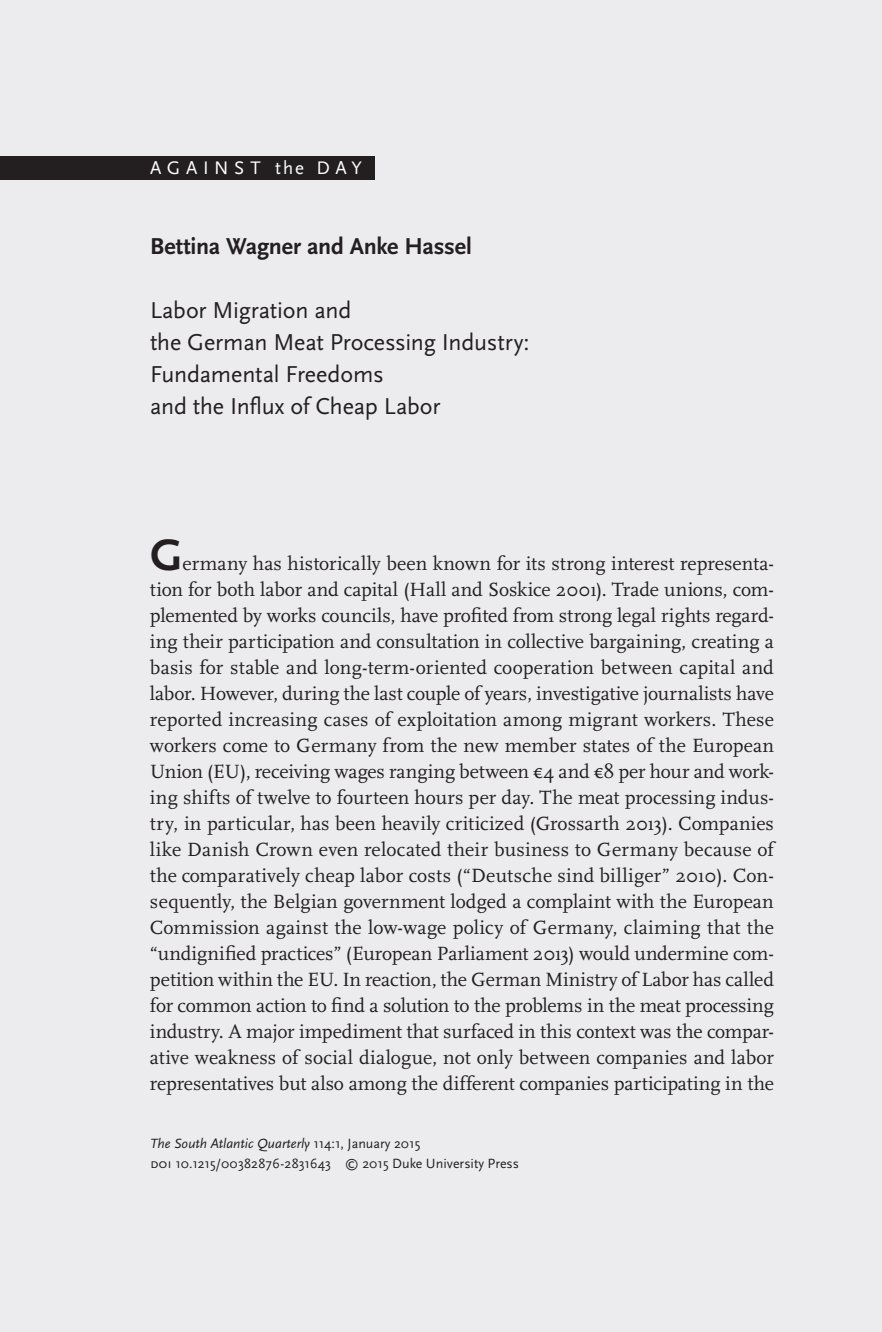
<style>
.page{position:relative;width:882px;height:1332px;background:#ececee}
.page>*{position:absolute;margin:0;border:0;box-sizing:border-box;transform-origin:0 0}
.t1{font:700 46px "Scala Sans OT";color:#231f20}
.t2{font:24px/32px "Scala Sans OT";letter-spacing:-.01em;color:#231f20}
.t3{font:700 24px "Scala Sans OT";letter-spacing:-.01em;color:#231f20}
.t4{font:20px/26px "Scala";letter-spacing:-.005em;color:#231f20;text-align:justify}
.t5{font:19px "Scala Sans OT";letter-spacing:.29em;color:#fff}
.t6{font:14px/20px "Scala Sans OT";color:#231f20}
.s1{font-style:italic}
</style>
<div class="page">
<div style="left:0;top:156px;width:375px;height:24px;background:#231f20"></div>
<p class="t5" style="left:150px;top:158px;width:214px">AGAINST the DAY</p>
<p class="t3" style="left:150px;top:233px;width:323px">Bettina Wagner and Anke Hassel</p>
<p class="t2" style="left:150px;top:295px;width:381px">Labor Migration and<br>the German Meat Processing Industry:<br>Fundamental Freedoms<br>and the Influx of Cheap Labor</p>
<h1 class="t1" style="left:150px;top:529px;width:34px">G</h1>
<p class="t4" style="left:150px;top:550px;width:626px;text-indent:32px">ermany has historically been known for its strong interest representa&shy;tion for both labor and capital (Hall and Soskice 2001). Trade unions, com&shy;plemented by works councils, have profited from strong legal rights regard&shy;ing their participation and consultation in collective bargaining, creating a basis for stable and long-term-oriented cooperation between capital and labor. However, during the last couple of years, investigative journalists have reported increasing cases of exploitation among migrant workers. These workers come to Germany from the new member states of the European Union (EU), receiving wages ranging between €4 and €8 per hour and work&shy;ing shifts of twelve to fourteen hours per day. The meat processing indus&shy;try, in particular, has been heavily criticized (Grossarth 2013). Companies like Danish Crown even relocated their business to Germany because of the comparatively cheap labor costs (“Deutsche sind billiger” 2010). Con&shy;sequently, the Belgian government lodged a complaint with the European Commission against the low-wage policy of Germany, claiming that the “undignified practices” (European Parliament 2013) would undermine com&shy;petition within the EU. In reaction, the German Ministry of Labor has called for common action to find a solution to the problems in the meat processing industry. A major impediment that surfaced in this context was the compar&shy;ative weakness of social dialogue, not only between companies and labor representatives but also among the different companies participating in the</p>
<p class="t6" style="left:150px;top:1134px;width:371px"><span class="s1">The South Atlantic Quarterly</span> 114:1, January 2015<br>doi 10.1215/00382876-2831643 © 2015 Duke University Press</p>
</div>
